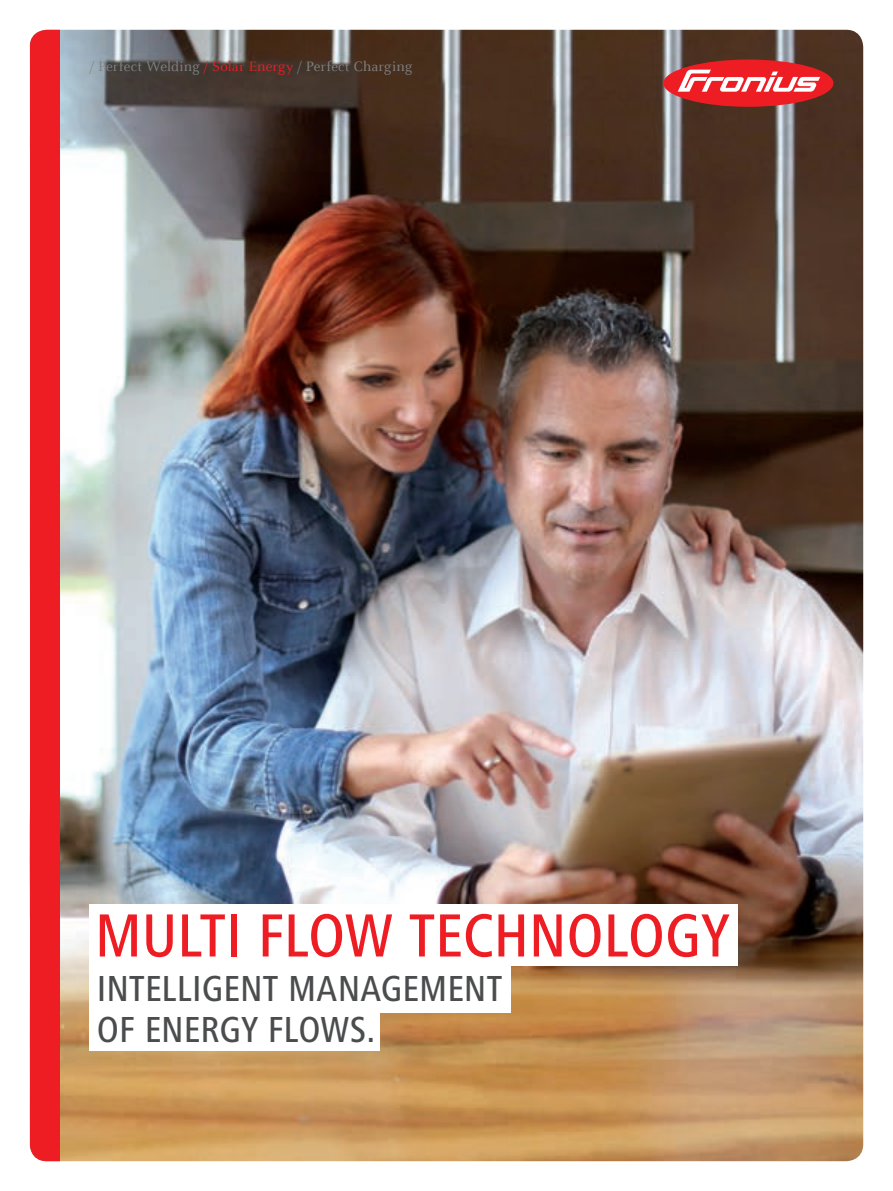
<style>
.page{position:relative;width:893px;height:1191px;background:#fff}
.page>*{position:absolute;margin:0;border:0;box-sizing:border-box;transform-origin:0 0}
.t1{font:500 condensed 63px "Frutiger Next LTW1 G";letter-spacing:-.005em;color:#ee1d23}
.t2{font:500 condensed 37.5px "Frutiger Next LTW1 G";letter-spacing:-.005em;color:#4b4c4d}
.t3{font:15px "Celeste Offc Pro";letter-spacing:.005em;color:#808285}
.s1{color:#ee1d23}
</style>
<div class="page">
<img style="left:60px;top:30px;width:803px;height:1131px">
<div style="left:663px;top:60px;width:170px;height:47px;background:#ee1d23;border-radius:50%"></div>
<svg style="left:678px;top:70px;width:142px;height:22px"></svg>
<div style="left:89px;top:904px;width:649px;height:62px;background:#fff"></div>
<div style="left:89px;top:963px;width:422px;height:49px;background:#fff"></div>
<div style="left:89px;top:1008px;width:291px;height:42px;background:#fff"></div>
<div style="left:30px;top:30px;width:30px;height:1131px;background:#ee1d23"></div>
<p class="t3" style="left:90px;top:57px;width:324px">/ Perfect Welding <span class="s1">/ Solar Energy</span> / Perfect Charging</p>
<h1 class="t1" style="left:95px;top:899px;width:636px">MULTI FLOW TECHNOLOGY</h1>
<h2 class="t2" style="left:97px;top:967px;width:28px">INTELLIGENT</h2>
<h2 class="t2" style="left:288px;top:967px;width:114px">MANAGEMENT</h2>
<h2 class="t2" style="left:97px;top:1007px;width:192px">OFENERGYFLOW</h2>
<h2 class="t2" style="left:350px;top:1007px;width:27px">S.</h2>
</div>
